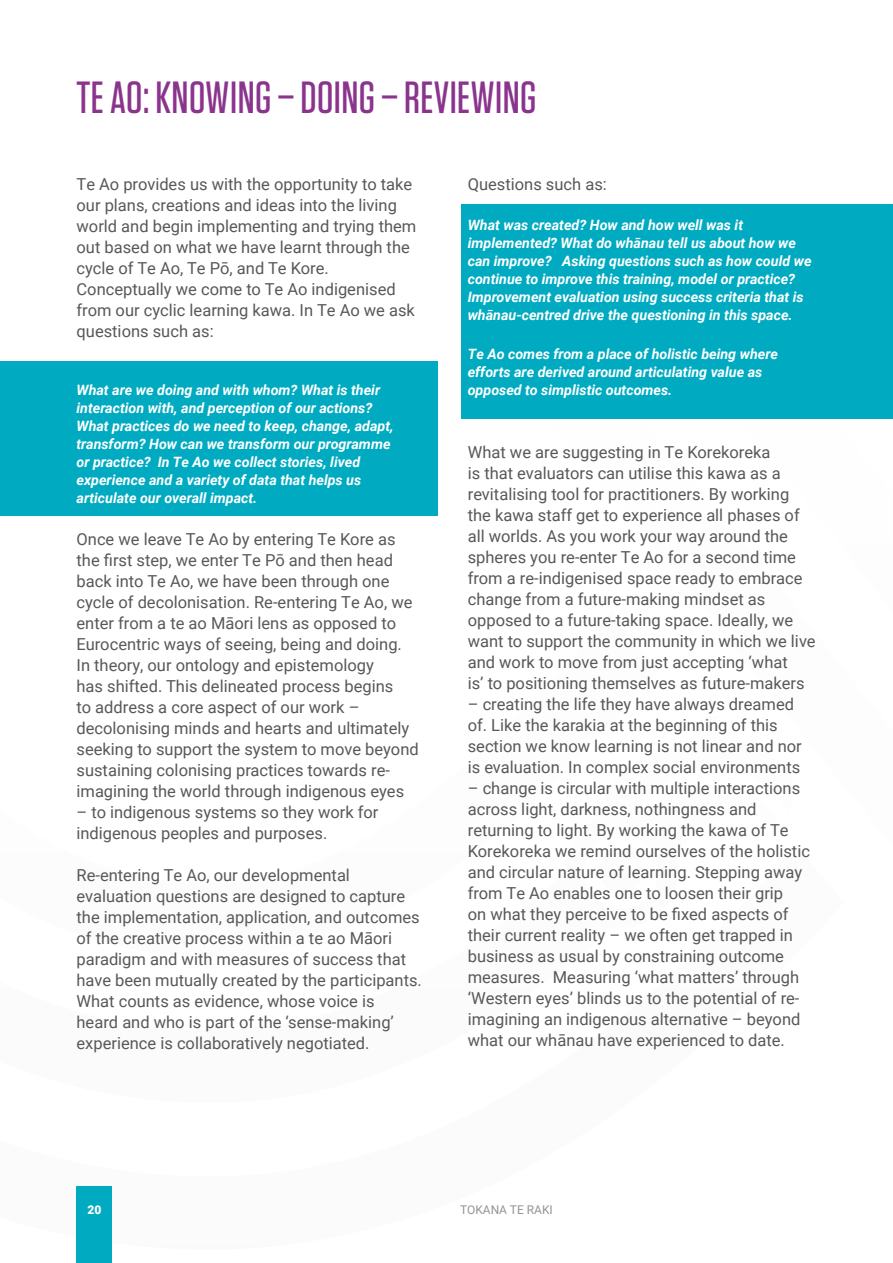
<style>
.page{position:relative;width:893px;height:1263px;background:#fff}
.page>*{position:absolute;margin:0;border:0;box-sizing:border-box;transform-origin:0 0}
.SUBHEADING{font:500 45px "Tungsten";letter-spacing:.01em;color:#8a348d}
.BODY{font:16.5px/21px "Roboto";color:#57585a}
.BODY-2{font:italic 700 14.25px/18px "Roboto";color:#fff}
.Pullouts_Small{font:italic 700 14.25px/18px "Roboto";color:#fff}
.t1{font:12px "Roboto";color:#57585a}
.t2{font:900 12px "Roboto";color:#fff}
</style>
<div class="page">
<div style="left:77px;top:1186px;width:35px;height:77px;background:#00abc1"></div>
<div style="left:461px;top:204px;width:432px;height:215px;background:#00abc1"></div>
<div style="left:0;top:362px;width:437px;height:154px;background:#00abc1"></div>
<p class="SUBHEADING" style="left:77px;top:73px;width:461px">TE AO: KNOWING – DOING – REVIEWING</p>
<p class="BODY" style="left:77px;top:173px;width:341px">Te Ao provides us with the opportunity to take our plans, creations and ideas into the living world and begin implementing and trying them out based on what we have learnt through the cycle of Te Ao, Te Pō, and Te Kore.<br>Conceptually we come to Te Ao indigenised from our cyclic learning kawa. In Te Ao we ask questions such as:</p>
<p class="Pullouts_Small" style="left:77px;top:380px;width:318px">What are we doing and with whom? What is their interaction with, and perception of our actions?<br>What practices do we need to keep, change, adapt, transform? How can we transform our programme or practice? In Te Ao we collect stories, lived experience and a variety of data that helps us articulate our overall impact.</p>
<p class="BODY" style="left:77px;top:528px;width:344px">Once we leave Te Ao by entering Te Kore as the first step, we enter Te Pō and then head back into Te Ao, we have been through one cycle of decolonisation. Re-entering Te Ao, we enter from a te ao Māori lens as opposed to Eurocentric ways of seeing, being and doing.<br>In theory, our ontology and epistemology<br>has shifted. This delineated process begins<br>to address a core aspect of our work – decolonising minds and hearts and ultimately seeking to support the system to move beyond sustaining colonising practices towards re&shy;imagining the world through indigenous eyes</p>
<p class="BODY" style="left:77px;top:801px;width:303px">– to indigenous systems so they work for indigenous peoples and purposes.</p>
<p class="BODY" style="left:77px;top:864px;width:347px">Re-entering Te Ao, our developmental evaluation questions are designed to capture the implementation, application, and outcomes of the creative process within a te ao Māori paradigm and with measures of success that have been mutually created by the participants.<br>What counts as evidence, whose voice is<br>heard and who is part of the ‘sense-making’ experience is collaboratively negotiated.</p>
<p class="BODY" style="left:468px;top:173px;width:141px">Questions such as:</p>
<p class="BODY-2" style="left:468px;top:215px;width:345px">What was created? How and how well was it implemented? What do whānau tell us about how we can improve? Asking questions such as how could we continue to improve this training, model or practice?<br>Improvement evaluation using success criteria that is whānau-centred drive the questioning in this space.</p>
<p class="BODY-2" style="left:468px;top:344px;width:312px">Te Ao comes from a place of holistic being where efforts are derived around articulating value as opposed to simplistic outcomes.</p>
<p class="BODY" style="left:468px;top:441px;width:349px">What we are suggesting in Te Korekoreka<br>is that evaluators can utilise this kawa as a revitalising tool for practitioners. By working the kawa staff get to experience all phases of all worlds. As you work your way around the spheres you re-enter Te Ao for a second time from a re-indigenised space ready to embrace change from a future-making mindset as opposed to a future-taking space. Ideally, we want to support the community in which we live and work to move from just accepting ‘what<br>is’ to positioning themselves as future-makers</p>
<p class="BODY" style="left:468px;top:693px;width:336px">– creating the life they have always dreamed of. Like the karakia at the beginning of this section we know learning is not linear and nor is evaluation. In complex social environments</p>
<p class="BODY" style="left:468px;top:777px;width:344px">– change is circular with multiple interactions across light, darkness, nothingness and returning to light. By working the kawa of Te Korekoreka we remind ourselves of the holistic and circular nature of learning. Stepping away from Te Ao enables one to loosen their grip<br>on what they perceive to be fixed aspects of their current reality – we often get trapped in business as usual by constraining outcome measures. Measuring ‘what matters’ through ‘Western eyes’ blinds us to the potential of re&shy;imagining an indigenous alternative – beyond what our whānau have experienced to date.</p>
<p class="t2" style="left:87px;top:1201px;width:15px">20</p>
<p class="t1" style="left:460px;top:1201px;width:94px">TOKANA TE RAKI</p>
</div>
